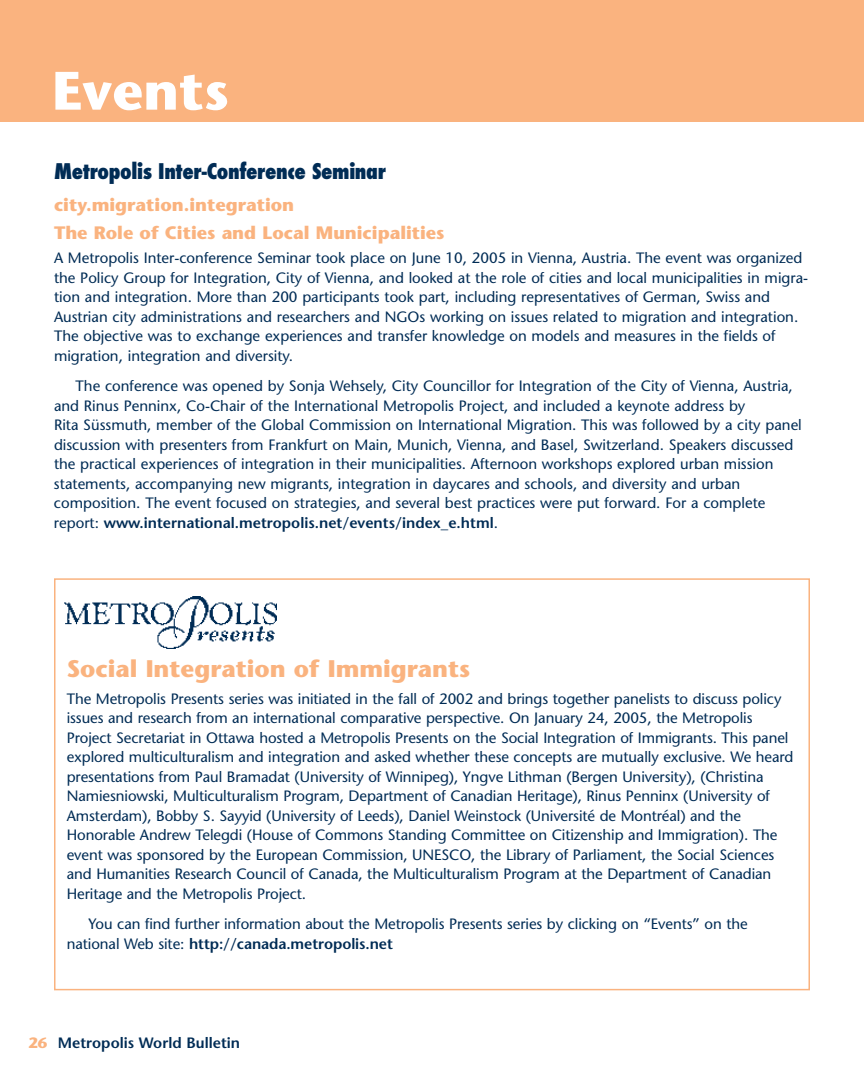
<style>
.page{position:relative;width:864px;height:1080px;background:#fff}
.page>*{position:absolute;margin:0;border:0;box-sizing:border-box;transform-origin:0 0}
.t1{font:700 54px "Stone Sans";color:#fff}
.t2{font:700 24px "Stone Sans";color:#fab37f}
.t3{font:800 condensed 21px "Futura";letter-spacing:-.02em;color:#002c55}
.t4{font:700 18px/27.6px "Stone Sans";color:#fab37f}
.t5{font:15px/19.5px "Stone Sans";color:#002c55}
.t6{font:600 15px "Stone Sans";color:#002c55}
.s1{font-weight:600}
.s2{font-weight:700;color:#fab37f}
</style>
<div class="page">
<div style="left:0;top:0;width:864px;height:122px;background:#fab37f"></div>
<div style="left:54px;top:578px;width:756px;height:412px;border:2px solid #fab37f"></div>
<img style="left:64px;top:596px;width:212px;height:53px">
<h1 class="t1" style="left:52px;top:70px;width:178px">Events</h1>
<h3 class="t3" style="left:54px;top:159px;width:333px">Metropolis Inter-Conference Seminar</h3>
<p class="t4" style="left:54px;top:193px;width:392px">city.migration.integration<br>The Role of Cities and Local Municipalities</p>
<p class="t5" style="left:54px;top:250px;width:756px">A Metropolis Inter-conference Seminar took place on June 10, 2005 in Vienna, Austria. The event was organized the Policy Group for Integration, City of Vienna, and looked at the role of cities and local municipalities in migra&shy;tion and integration. More than 200 participants took part, including representatives of German, Swiss and Austrian city administrations and researchers and NGOs working on issues related to migration and integration.<br>The objective was to exchange experiences and transfer knowledge on models and measures in the fields of migration, integration and diversity.</p>
<p class="t5" style="left:54px;top:378px;width:749px;text-indent:22px">The conference was opened by Sonja Wehsely, City Councillor for Integration of the City of Vienna, Austria, and Rinus Penninx, Co-Chair of the International Metropolis Project, and included a keynote address by<br>Rita Süssmuth, member of the Global Commission on International Migration. This was followed by a city panel discussion with presenters from Frankfurt on Main, Munich, Vienna, and Basel, Switzerland. Speakers discussed the practical experiences of integration in their municipalities. Afternoon workshops explored urban mission statements, accompanying new migrants, integration in daycares and schools, and diversity and urban composition. The event focused on strategies, and several best practices were put forward. For a complete report: <span class="s1">www.international.metropolis.net/events/index_e.html</span>.</p>
<h2 class="t2" style="left:67px;top:659px;width:405px">Social Integration of Immigrants</h2>
<p class="t5" style="left:67px;top:691px;width:728px">The Metropolis Presents series was initiated in the fall of 2002 and brings together panelists to discuss policy issues and research from an international comparative perspective. On January 24, 2005, the Metropolis Project Secretariat in Ottawa hosted a Metropolis Presents on the Social Integration of Immigrants. This panel explored multiculturalism and integration and asked whether these concepts are mutually exclusive. We heard presentations from Paul Bramadat (University of Winnipeg), Yngve Lithman (Bergen University), (Christina Namiesniowski, Multiculturalism Program, Department of Canadian Heritage), Rinus Penninx (University of Amsterdam), Bobby S. Sayyid (University of Leeds), Daniel Weinstock (Université de Montréal) and the Honorable Andrew Telegdi (House of Commons Standing Committee on Citizenship and Immigration). The event was sponsored by the European Commission, UNESCO, the Library of Parliament, the Social Sciences and Humanities Research Council of Canada, the Multiculturalism Program at the Department of Canadian Heritage and the Metropolis Project.</p>
<p class="t5" style="left:67px;top:916px;width:683px;text-indent:22px">You can find further information about the Metropolis Presents series by clicking on “Events” on the national Web site: <span class="s1">http://canada.metropolis.net</span></p>
<p class="t6" style="left:28px;top:1037px;width:213px"><span class="s2">26</span> Metropolis World Bulletin</p>
</div>
